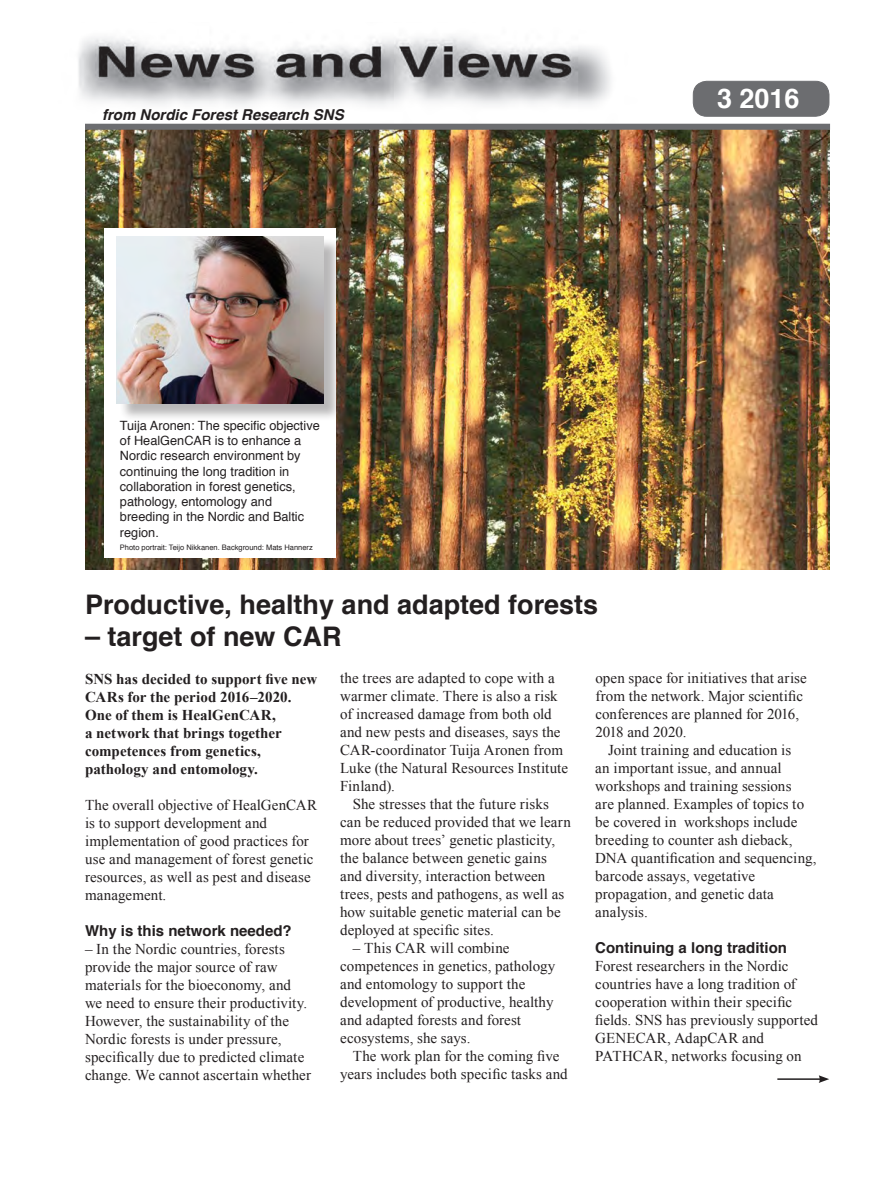
<style>
.page{position:relative;width:893px;height:1191px;background:#fff}
.page>*{position:absolute;margin:0;border:0;box-sizing:border-box;transform-origin:0 0}
.Rubrik_Scand{font:700 27px "Helvetica";color:#231f20}
.t1{font:700 27px "Helvetica";color:#fff}
.Brödtext_Scand_J{font:15px/18px "Times New Roman";letter-spacing:.005em;color:#231f20}
.Brödtext_Scand_J-2{font:700 15px/18px "Times New Roman";letter-spacing:.005em;color:#231f20}
.Underrubrik_Scand{font:700 15px "Helvetica";color:#231f20}
.t2{font:italic 700 15px "Helvetica";color:#231f20}
.Källa{font:12.75px/15.3px "Helvetica";color:#231f20}
.Källa-2{font:7.5px "Helvetica";color:#231f20}
</style>
<div class="page">
<img style="left:85px;top:130px;width:744px;height:440px">
<img style="left:78px;top:36px;width:533px;height:70px">
<div style="left:85px;top:124px;width:745px;height:6px;background:#6c6d70"></div>
<div style="left:693px;top:81px;width:136px;height:35px;background:#6c6d70;border-radius:13px"></div>
<div style="left:693px;top:81px;width:136px;height:35px;border:1px solid #6c6d70;border-radius:13px"></div>
<hr style="left:777px;top:1078px;width:44px;height:1px;background:#231f20">
<svg style="left:819px;top:1075px;width:10px;height:8px"></svg>
<div style="left:104px;top:228px;width:232px;height:329px;background:#fff"></div>
<div style="left:119px;top:238px;width:223px;height:184px;background:#231f20;opacity:.32"></div>
<img style="left:117px;top:236px;width:206px;height:167px">
<p class="t2" style="left:102px;top:102px;width:243px">from Nordic Forest Research SNS</p>
<p class="Källa" style="left:120px;top:418px;width:201px">Tuija Aronen: The specific objective of HealGenCAR is to enhance a<br>Nordic research environment by continuing the long tradition in collaboration in forest genetics, pathology, entomology and breeding in the Nordic and Baltic region.</p>
<p class="Källa-2" style="left:120px;top:541px;width:194px">Photo portrait: Teijo Nikkanen. Background: Mats Hannerz</p>
<p class="t1" style="left:717px;top:77px;width:84px">3 2016</p>
<p class="Rubrik_Scand" style="left:85px;top:582px;width:515px">Productive, healthy and adapted forests</p>
<p class="Rubrik_Scand" style="left:85px;top:615px;width:258px">– target of new CAR</p>
<p class="Brödtext_Scand_J-2" style="left:85px;top:669px;width:234px">SNS has decided to support five new<br>CARs for the period 2016–2020.<br>One of them is HealGenCAR,<br>a network that brings together competences from genetics, pathology and entomology.</p>
<p class="Brödtext_Scand_J" style="left:85px;top:795px;width:234px">The overall objective of HealGenCAR is to support development and implementation of good practices for use and management of forest genetic resources, as well as pest and disease management.</p>
<p class="Underrubrik_Scand" style="left:85px;top:918px;width:208px">Why is this network needed?</p>
<p class="Brödtext_Scand_J" style="left:85px;top:939px;width:227px">– In the Nordic countries, forests provide the major source of raw materials for the bioeconomy, and we need to ensure their productivity.<br>However, the sustainability of the Nordic forests is under pressure, specifically due to predicted climate change. We cannot ascertain whether</p>
<p class="Brödtext_Scand_J" style="left:340px;top:669px;width:230px">the trees are adapted to cope with a warmer climate. There is also a risk of increased damage from both old and new pests and diseases, says the<br>CAR-coordinator Tuija Aronen from<br>Luke (the Natural Resources Institute<br>Finland).</p>
<p class="Brödtext_Scand_J" style="left:340px;top:795px;width:232px;text-indent:13px">She stresses that the future risks can be reduced provided that we learn more about trees’ genetic plasticity, the balance between genetic gains and diversity, interaction between trees, pests and pathogens, as well as how suitable genetic material can be deployed at specific sites.</p>
<p class="Brödtext_Scand_J" style="left:340px;top:939px;width:217px;text-indent:13px">– This CAR will combine competences in genetics, pathology and entomology to support the development of productive, healthy and adapted forests and forest ecosystems, she says.</p>
<p class="Brödtext_Scand_J" style="left:340px;top:1047px;width:229px;text-align:center">The work plan for the coming five years includes both specific tasks and</p>
<p class="Brödtext_Scand_J" style="left:595px;top:669px;width:213px">open space for initiatives that arise from the network. Major scientific conferences are planned for 2016,<br>2018 and 2020.</p>
<p class="Brödtext_Scand_J" style="left:595px;top:741px;width:223px;text-indent:13px">Joint training and education is<br>an important issue, and annual workshops and training sessions<br>are planned. Examples of topics to be covered in workshops include breeding to counter ash dieback,<br>DNA quantification and sequencing, barcode assays, vegetative propagation, and genetic data analysis.</p>
<p class="Underrubrik_Scand" style="left:595px;top:936px;width:193px">Continuing a long tradition</p>
<p class="Brödtext_Scand_J" style="left:595px;top:957px;width:224px">Forest researchers in the Nordic countries have a long tradition of cooperation within their specific fields. SNS has previously supported<br>GENECAR, AdapCAR and<br>PATHCAR, networks focusing on</p>
</div>
